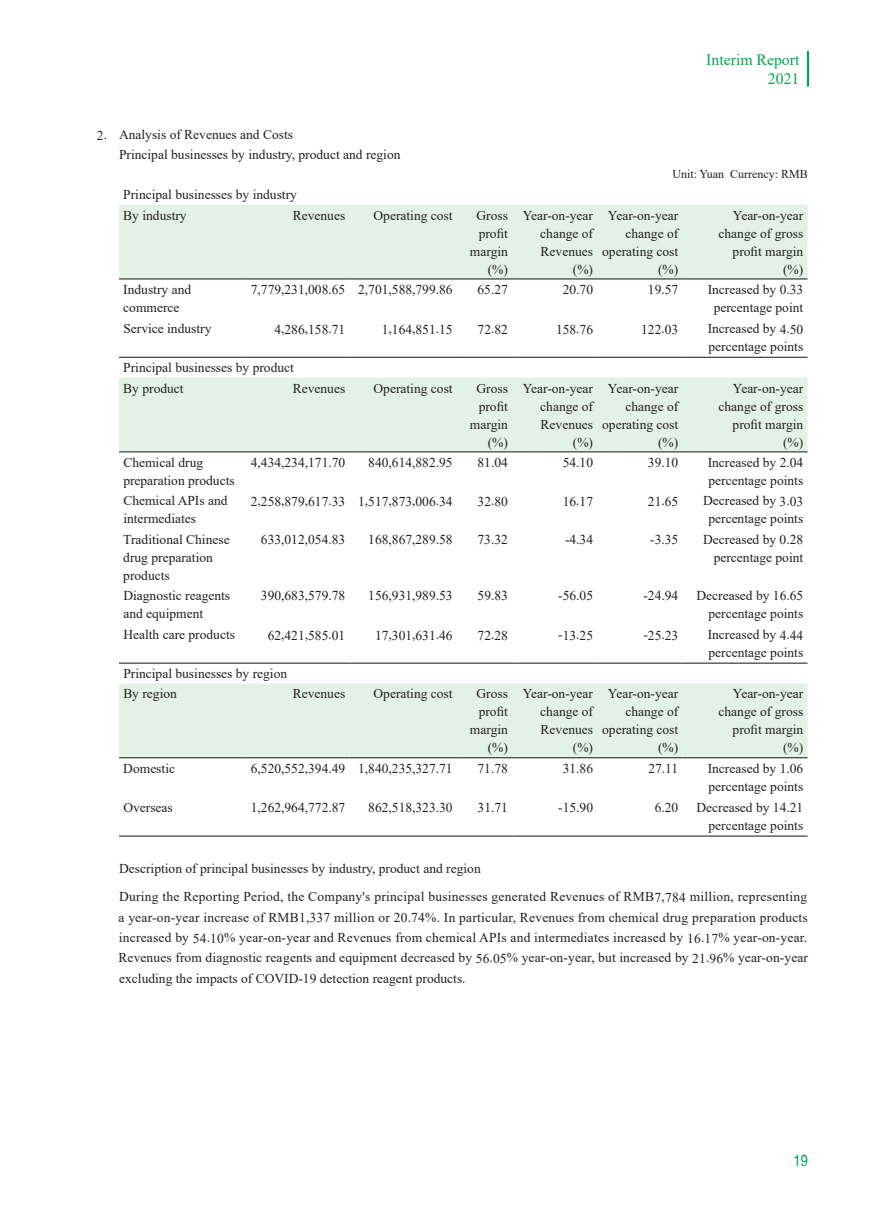
<style>
.page{position:relative;width:893px;height:1212px;background:#fff}
.page>*{position:absolute;margin:0;border:0;box-sizing:border-box;transform-origin:0 0}
.t1{font:15.75px/18.9px "Times New Roman";color:#00a54f;text-align:right}
.t2{font:condensed 15.75px "Helvetica";color:#00a54f}
.t3{font:13.5px/18px "Times New Roman";color:#231f20;text-align:right}
.t4{font:13.5px/28.8px "Times New Roman";letter-spacing:.02em;color:#231f20}
.t5{font:12px "Times New Roman";color:#231f20}
</style>
<div class="page">
<hr style="left:807px;top:51px;width:2px;height:36px;background:#00a54f">
<svg style="left:119px;top:205px;width:688px;height:552px"></svg>
<hr style="left:119px;top:278px;width:123px;height:1px;background:#231f20">
<hr style="left:242px;top:278px;width:108px;height:1px;background:#231f20">
<hr style="left:350px;top:278px;width:107px;height:1px;background:#231f20">
<hr style="left:457px;top:278px;width:55px;height:1px;background:#231f20">
<hr style="left:512px;top:278px;width:85px;height:1px;background:#231f20">
<hr style="left:597px;top:278px;width:85px;height:1px;background:#231f20">
<hr style="left:682px;top:278px;width:125px;height:1px;background:#231f20">
<hr style="left:119px;top:451px;width:123px;height:1px;background:#231f20">
<hr style="left:242px;top:451px;width:108px;height:1px;background:#231f20">
<hr style="left:350px;top:451px;width:107px;height:1px;background:#231f20">
<hr style="left:457px;top:451px;width:55px;height:1px;background:#231f20">
<hr style="left:512px;top:451px;width:85px;height:1px;background:#231f20">
<hr style="left:597px;top:451px;width:85px;height:1px;background:#231f20">
<hr style="left:682px;top:451px;width:125px;height:1px;background:#231f20">
<hr style="left:119px;top:757px;width:123px;height:1px;background:#231f20">
<hr style="left:242px;top:757px;width:108px;height:1px;background:#231f20">
<hr style="left:350px;top:757px;width:107px;height:1px;background:#231f20">
<hr style="left:457px;top:757px;width:55px;height:1px;background:#231f20">
<hr style="left:512px;top:757px;width:85px;height:1px;background:#231f20">
<hr style="left:597px;top:757px;width:85px;height:1px;background:#231f20">
<hr style="left:682px;top:757px;width:125px;height:1px;background:#231f20">
<hr style="left:119px;top:835px;width:123px;height:1px;background:#231f20">
<hr style="left:242px;top:835px;width:108px;height:1px;background:#231f20">
<hr style="left:350px;top:835px;width:107px;height:1px;background:#231f20">
<hr style="left:457px;top:835px;width:55px;height:1px;background:#231f20">
<hr style="left:512px;top:835px;width:85px;height:1px;background:#231f20">
<hr style="left:597px;top:835px;width:85px;height:1px;background:#231f20">
<hr style="left:682px;top:835px;width:125px;height:1px;background:#231f20">
<hr style="left:119px;top:663px;width:123px;height:1px;background:#231f20">
<hr style="left:242px;top:663px;width:108px;height:1px;background:#231f20">
<hr style="left:350px;top:663px;width:107px;height:1px;background:#231f20">
<hr style="left:457px;top:663px;width:55px;height:1px;background:#231f20">
<hr style="left:512px;top:663px;width:85px;height:1px;background:#231f20">
<hr style="left:597px;top:663px;width:85px;height:1px;background:#231f20">
<hr style="left:682px;top:663px;width:125px;height:1px;background:#231f20">
<hr style="left:119px;top:357px;width:123px;height:1px;background:#231f20">
<hr style="left:242px;top:357px;width:108px;height:1px;background:#231f20">
<hr style="left:350px;top:357px;width:107px;height:1px;background:#231f20">
<hr style="left:457px;top:357px;width:55px;height:1px;background:#231f20">
<hr style="left:512px;top:357px;width:85px;height:1px;background:#231f20">
<hr style="left:597px;top:357px;width:85px;height:1px;background:#231f20">
<hr style="left:682px;top:357px;width:125px;height:1px;background:#231f20">
<p class="t3" style="left:119px;top:124px;width:283px;line-height:20.2px;text-align:left;text-indent:-22px">2. Analysis of Revenues and Costs<br>Principal businesses by industry, product and region</p>
<p class="t1" style="left:706px;top:49px;width:95px">Interim Report<br>2021</p>
<p class="t5" style="left:672px;top:166px;width:137px">Unit: Yuan Currency: RMB</p>
<p class="t3" style="left:123px;top:184px;width:175px;line-height:20.2px;text-align:left">Principal businesses by industry<br>By industry</p>
<p class="t3" style="left:293px;top:206px;width:54px">Revenues</p>
<p class="t3" style="left:374px;top:206px;width:81px">Operating cost</p>
<p class="t3" style="left:470px;top:206px;width:40px">Gross profit margin (%)</p>
<p class="t3" style="left:523px;top:206px;width:72px">Year-on-year change of<br>Revenues (%)</p>
<p class="t3" style="left:602px;top:206px;width:78px">Year-on-year change of operating cost (%)</p>
<p class="t3" style="left:718px;top:206px;width:86px">Year-on-year change of gross profit margin (%)</p>
<p class="t3" style="left:123px;top:280px;width:69px;text-align:left">Industry and commerce</p>
<p class="t3" style="left:251px;top:280px;width:203px">7,779,231,008.65 2,701,588,799.86</p>
<p class="t3" style="left:478px;top:280px;width:32px">65.27</p>
<p class="t3" style="left:563px;top:280px;width:32px">20.70</p>
<p class="t3" style="left:648px;top:280px;width:32px">19.57</p>
<p class="t3" style="left:708px;top:280px;width:97px;text-align:center">Increased by 0.33 percentage point</p>
<p class="t3" style="left:123px;top:319px;width:90px">Service industry</p>
<p class="t3" style="left:274px;top:320px;width:72px">4,286,158.71</p>
<p class="t3" style="left:382px;top:320px;width:72px">1,164,851.15</p>
<p class="t3" style="left:478px;top:320px;width:32px">72.82</p>
<p class="t3" style="left:556px;top:320px;width:39px">158.76</p>
<p class="t3" style="left:641px;top:320px;width:39px">122.03</p>
<p class="t3" style="left:708px;top:319px;width:97px;text-align:left">Increased by 4.50 percentage points</p>
<p class="t3" style="left:123px;top:357px;width:172px;line-height:20.2px;text-align:left">Principal businesses by product<br>By product</p>
<p class="t3" style="left:293px;top:379px;width:54px">Revenues</p>
<p class="t3" style="left:374px;top:379px;width:81px">Operating cost</p>
<p class="t3" style="left:470px;top:379px;width:40px">Gross profit margin (%)</p>
<p class="t3" style="left:523px;top:379px;width:72px">Year-on-year change of<br>Revenues (%)</p>
<p class="t3" style="left:602px;top:379px;width:78px">Year-on-year change of operating cost (%)</p>
<p class="t3" style="left:718px;top:379px;width:86px">Year-on-year change of gross profit margin (%)</p>
<p class="t3" style="left:123px;top:453px;width:113px;text-align:left">Chemical drug preparation products</p>
<p class="t3" style="left:251px;top:453px;width:96px">4,434,234,171.70</p>
<p class="t3" style="left:368px;top:453px;width:86px">840,614,882.95</p>
<p class="t3" style="left:478px;top:453px;width:32px">81.04</p>
<p class="t3" style="left:563px;top:453px;width:32px">54.10</p>
<p class="t3" style="left:648px;top:453px;width:32px">39.10</p>
<p class="t3" style="left:708px;top:453px;width:97px;text-align:left">Increased by 2.04 percentage points</p>
<p class="t3" style="left:123px;top:491px;width:106px;text-align:left">Chemical APIs and intermediates</p>
<p class="t3" style="left:251px;top:492px;width:203px">2,258,879,617.33 1,517,873,006.34</p>
<p class="t3" style="left:478px;top:492px;width:32px">32.80</p>
<p class="t3" style="left:563px;top:492px;width:32px">16.17</p>
<p class="t3" style="left:648px;top:492px;width:32px">21.65</p>
<p class="t3" style="left:703px;top:491px;width:102px;text-align:center">Decreased by 3.03 percentage points</p>
<p class="t3" style="left:123px;top:529px;width:108px;text-align:left">Traditional Chinese drug preparation products</p>
<p class="t3" style="left:261px;top:530px;width:86px">633,012,054.83</p>
<p class="t3" style="left:368px;top:530px;width:86px">168,867,289.58</p>
<p class="t3" style="left:478px;top:530px;width:32px">73.32</p>
<p class="t3" style="left:565px;top:530px;width:30px">-4.34</p>
<p class="t3" style="left:650px;top:530px;width:30px">-3.35</p>
<p class="t3" style="left:703px;top:529px;width:102px">Decreased by 0.28 percentage point</p>
<p class="t3" style="left:123px;top:586px;width:108px;text-align:left">Diagnostic reagents and equipment</p>
<p class="t3" style="left:261px;top:586px;width:86px">390,683,579.78</p>
<p class="t3" style="left:368px;top:586px;width:86px">156,931,989.53</p>
<p class="t3" style="left:478px;top:586px;width:32px">59.83</p>
<p class="t3" style="left:558px;top:586px;width:36px">-56.05</p>
<p class="t3" style="left:643px;top:586px;width:36px">-24.94</p>
<p class="t3" style="left:696px;top:586px;width:108px">Decreased by 16.65 percentage points</p>
<p class="t3" style="left:123px;top:625px;width:113px">Health care products</p>
<p class="t3" style="left:268px;top:625px;width:79px">62,421,585.01</p>
<p class="t3" style="left:375px;top:625px;width:79px">17,301,631.46</p>
<p class="t3" style="left:478px;top:625px;width:32px">72.28</p>
<p class="t3" style="left:558px;top:625px;width:36px">-13.25</p>
<p class="t3" style="left:643px;top:625px;width:36px">-25.23</p>
<p class="t3" style="left:708px;top:625px;width:97px;text-align:left">Increased by 4.44 percentage points</p>
<p class="t3" style="left:123px;top:663px;width:165px;line-height:20.4px;text-align:left">Principal businesses by region<br>By region</p>
<p class="t3" style="left:293px;top:684px;width:54px">Revenues</p>
<p class="t3" style="left:374px;top:684px;width:81px">Operating cost</p>
<p class="t3" style="left:470px;top:684px;width:40px">Gross profit margin (%)</p>
<p class="t3" style="left:523px;top:684px;width:72px">Year-on-year change of<br>Revenues (%)</p>
<p class="t3" style="left:602px;top:684px;width:78px">Year-on-year change of operating cost (%)</p>
<p class="t3" style="left:718px;top:684px;width:86px">Year-on-year change of gross profit margin (%)</p>
<p class="t3" style="left:123px;top:759px;width:53px">Domestic</p>
<p class="t3" style="left:251px;top:759px;width:203px">6,520,552,394.49 1,840,235,327.71</p>
<p class="t3" style="left:478px;top:759px;width:32px">71.78</p>
<p class="t3" style="left:563px;top:759px;width:32px">31.86</p>
<p class="t3" style="left:648px;top:759px;width:31px">27.11</p>
<p class="t3" style="left:708px;top:759px;width:97px;text-align:left">Increased by 1.06 percentage points</p>
<p class="t3" style="left:123px;top:798px;width:51px">Overseas</p>
<p class="t3" style="left:251px;top:798px;width:96px">1,262,964,772.87</p>
<p class="t3" style="left:368px;top:798px;width:86px">862,518,323.30</p>
<p class="t3" style="left:478px;top:798px;width:32px">31.71</p>
<p class="t3" style="left:558px;top:798px;width:36px">-15.90</p>
<p class="t3" style="left:655px;top:798px;width:25px">6.20</p>
<p class="t3" style="left:696px;top:798px;width:108px">Decreased by 14.21 percentage points</p>
<p class="t4" style="left:119px;top:853px;width:690px">Description of principal businesses by industry, product and region<br>During the Reporting Period, the Company's principal businesses generated Revenues of RMB7,784 million, representing</p>
<p class="t3" style="left:118px;top:907px;width:691px;line-height:20.2px;text-align:justify">a year-on-year increase of RMB1,337 million or 20.74%. In particular, Revenues from chemical drug preparation products increased by 54.10% year-on-year and Revenues from chemical APIs and intermediates increased by 16.17% year-on-year.<br>Revenues from diagnostic reagents and equipment decreased by 56.05% year-on-year, but increased by 21.96% year-on-year excluding the impacts of COVID-19 detection reagent products.</p>
<p class="t2" style="left:794px;top:1151px;width:16px">19</p>
</div>
